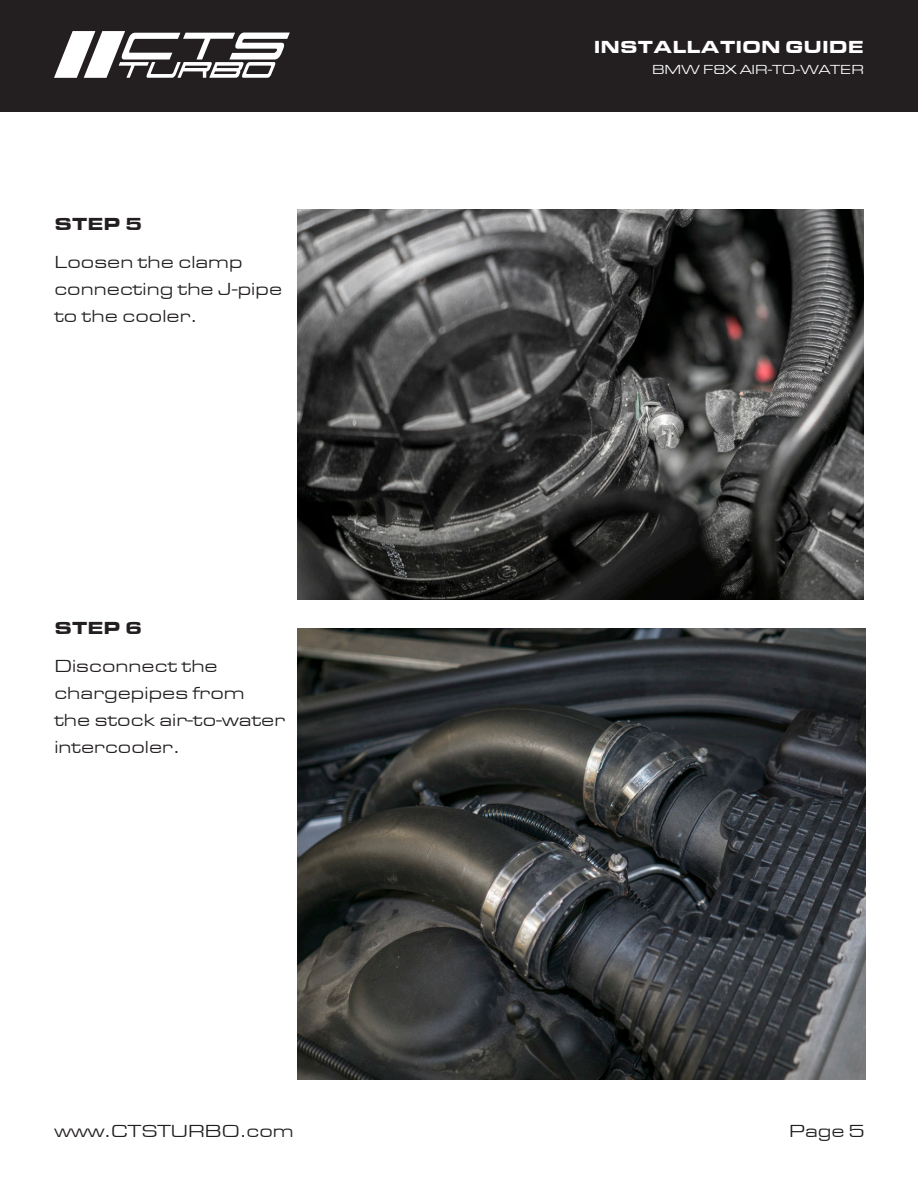
<style>
.page{position:relative;width:918px;height:1188px;background:#fff}
.page>*{position:absolute;margin:0;border:0;box-sizing:border-box;transform-origin:0 0}
.t1{font:18px/27px "Eurostile Extended";color:#231f20}
.t2{font:900 18px "Eurostile Extended";color:#fff}
.t3{font:900 18px "Eurostile Extended";color:#231f20}
.t4{font:13.5px "Eurostile Extended";color:#fff}
</style>
<div class="page">
<div style="left:1px;top:0;width:917px;height:112px;background:#231f20"></div>
<svg style="left:54px;top:31px;width:236px;height:47px"></svg>
<img style="left:298px;top:628px;width:568px;height:452px">
<img style="left:298px;top:209px;width:566px;height:390px">
<p class="t2" style="left:594px;top:37px;width:272px">INSTALLATION GUIDE</p>
<p class="t3" style="left:54px;top:214px;width:89px">STEP 5</p>
<p class="t1" style="left:54px;top:249px;width:229px">Loosen the clamp connecting the J-pipe to the cooler.</p>
<p class="t3" style="left:54px;top:617px;width:89px">STEP 6</p>
<p class="t1" style="left:54px;top:652px;width:232px">Disconnect the chargepipes from the stock air-to-water intercooler.</p>
<p class="t4" style="left:652px;top:62px;width:213px">BMW F8X AIR-TO-WATER</p>
<p class="t1" style="left:54px;top:1117px;width:241px">www.CTSTURBO.com</p>
<p class="t1" style="left:789px;top:1117px;width:77px">Page 5</p>
</div>
